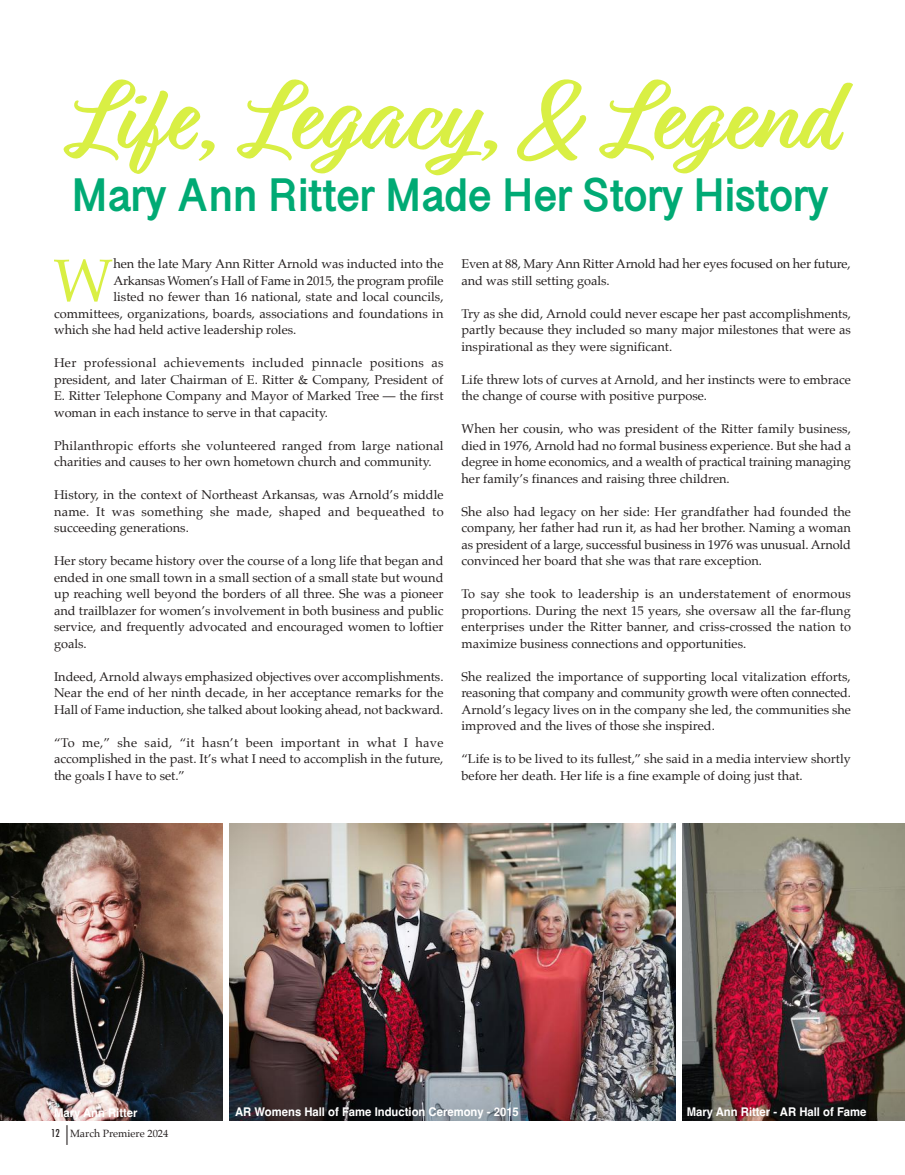
<style>
.page{position:relative;width:905px;height:1175px;background:#fff}
.page>*{position:absolute;margin:0;border:0;box-sizing:border-box;transform-origin:0 0}
.t1{font:700 103.65px "Relation Two";color:#d9ef44;scale:.94 1}
.t2{font:60px "Palatino";color:#d9ef44}
.t3{font:700 48px "Myanmar Sangam MN";color:#00aa74;scale:.94 1}
.t4{font:12.75px/16.5px "Palatino";color:#241f1f;text-align:justify}
.t5{font:700 12px "Helvetica";color:#fff;scale:.94 1}
.t6{font:10.5px "Palatino";color:#241f1f}
.s1{font-family:"Futura";font-weight:500;font-stretch:condensed}
.s2{font-family:"Futura";font-weight:500;font-stretch:condensed;font-size:21px}
</style>
<div class="page">
<img style="left:230px;top:824px;width:445px;height:296px">
<img style="left:682px;top:824px;width:222px;height:296px">
<img style="left:0;top:824px;width:223px;height:296px">
<h1 class="t1" style="left:71px;top:58px;width:814px">Life, Legacy, &amp; Legend</h1>
<h3 class="t3" style="left:71px;top:166px;width:807px">Mary Ann Ritter Made Her Story History</h3>
<h2 class="t2" style="left:53px;top:231px;width:62px">W</h2>
<p class="t4" style="left:113px;top:256px;width:331px">hen the late Mary Ann Ritter Arnold was inducted into the</p>
<p class="t4" style="left:113px;top:272px;width:331px">Arkansas Women’s Hall of Fame in 2015, the program profile</p>
<p class="t4" style="left:113px;top:289px;width:331px">listed no fewer than 16 national, state and local councils,</p>
<p class="t4" style="left:54px;top:305px;width:391px">committees, organizations, boards, associations and foundations in</p>
<p class="t4" style="left:54px;top:322px;width:244px">which she had held active leadership roles.</p>
<p class="t4" style="left:54px;top:355px;width:391px">Her professional achievements included pinnacle positions as president, and later Chairman of E. Ritter &amp; Company, President of E. Ritter Telephone Company and Mayor of Marked Tree — the first woman in each instance to serve in that capacity.</p>
<p class="t4" style="left:54px;top:437px;width:391px">Philanthropic efforts she volunteered ranged from large national charities and causes to her own hometown church and community.</p>
<p class="t4" style="left:54px;top:487px;width:391px">History, in the context of Northeast Arkansas, was Arnold’s middle name. It was something she made, shaped and bequeathed to succeeding generations.</p>
<p class="t4" style="left:54px;top:553px;width:391px">Her story became history over the course of a long life that began and ended in one small town in a small section of a small state but wound up reaching well beyond the borders of all three. She was a pioneer and trailblazer for women’s involvement in both business and public service, and frequently advocated and encouraged women to loftier goals.</p>
<p class="t4" style="left:54px;top:668px;width:391px">Indeed, Arnold always emphasized objectives over accomplishments.<br>Near the end of her ninth decade, in her acceptance remarks for the Hall of Fame induction, she talked about looking ahead, not backward.</p>
<p class="t4" style="left:54px;top:734px;width:391px">“To me,” she said, “it hasn’t been important in what I have accomplished in the past. It’s what I need to accomplish in the future, the goals I have to set.”</p>
<p class="t4" style="left:461px;top:256px;width:391px">Even at 88, Mary Ann Ritter Arnold had her eyes focused on her future, and was still setting goals.</p>
<p class="t4" style="left:461px;top:305px;width:391px">Try as she did, Arnold could never escape her past accomplishments, partly because they included so many major milestones that were as inspirational as they were significant.</p>
<p class="t4" style="left:461px;top:371px;width:391px">Life threw lots of curves at Arnold, and her instincts were to embrace the change of course with positive purpose.</p>
<p class="t4" style="left:461px;top:421px;width:391px">When her cousin, who was president of the Ritter family business, died in 1976, Arnold had no formal business experience. But she had a degree in home economics, and a wealth of practical training managing her family’s finances and raising three children.</p>
<p class="t4" style="left:461px;top:503px;width:391px">She also had legacy on her side: Her grandfather had founded the company, her father had run it, as had her brother. Naming a woman as president of a large, successful business in 1976 was unusual. Arnold convinced her board that she was that rare exception.</p>
<p class="t4" style="left:461px;top:586px;width:391px">To say she took to leadership is an understatement of enormous proportions. During the next 15 years, she oversaw all the far-flung enterprises under the Ritter banner, and criss-crossed the nation to maximize business connections and opportunities.</p>
<p class="t4" style="left:461px;top:668px;width:391px">She realized the importance of supporting local vitalization efforts, reasoning that company and community growth were often connected.<br>Arnold’s legacy lives on in the company she led, the communities she improved and the lives of those she inspired.</p>
<p class="t4" style="left:461px;top:751px;width:391px">“Life is to be lived to its fullest,” she said in a media interview shortly before her death. Her life is a fine example of doing just that.</p>
<p class="t5" style="left:54px;top:1105px;width:90px">Mary Ann Ritter</p>
<p class="t5" style="left:235px;top:1104px;width:303px">AR Womens Hall of Fame Induction Ceremony - 2015</p>
<p class="t5" style="left:686px;top:1104px;width:193px">Mary Ann Ritter - AR Hall of Fame</p>
<p class="t6" style="left:51px;top:1124px;width:119px"><span class="s1">12</span> <span class="s2">|</span>March Premiere 2024</p>
</div>
